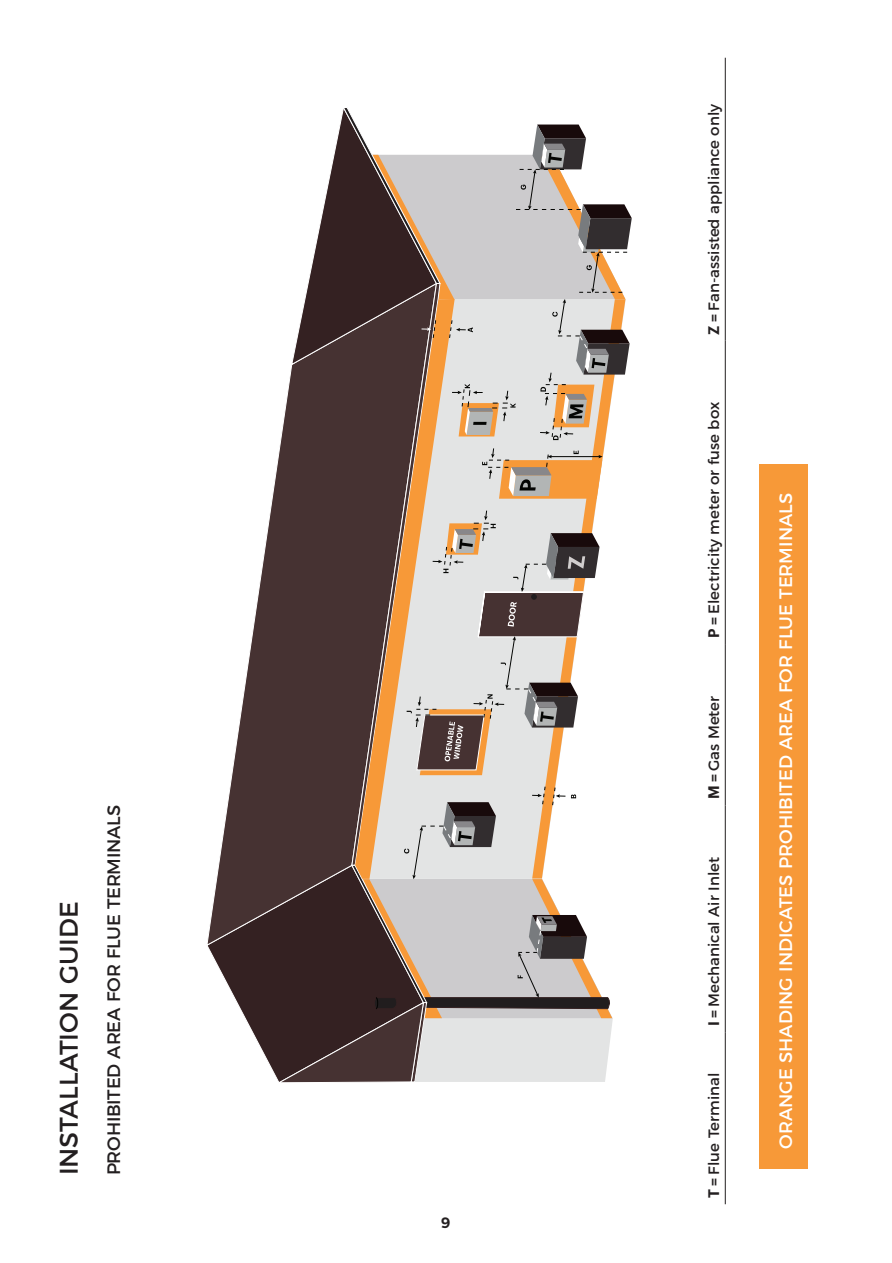
<style>
.page{position:relative;width:892px;height:1263px;background:#fff}
.page>*{position:absolute;margin:0;border:0;box-sizing:border-box;transform-origin:0 0}
.t1{font:25.5px "Montserrat";color:#231f20}
.t2{font:18px "Montserrat";color:#fff}
.t3{font:18px "Montserrat";letter-spacing:-.015em;color:#231f20}
.t4{font:15px "Montserrat";color:#231f20}
.t5{font:600 15px "Montserrat";color:#231f20}
.s1{font-family:"Graphik";font-weight:600}
</style>
<div class="page">
<svg style="left:207px;top:945px;width:71px;height:136px"></svg>
<div style="left:455px;top:440px;width:77px;height:345px;background:#e3e4e4"></div>
<svg style="left:207px;top:370px;width:144px;height:575px"></svg>
<svg style="left:351px;top:440px;width:4px;height:345px"></svg>
<svg style="left:532px;top:440px;width:74px;height:345px"></svg>
<svg style="left:355px;top:440px;width:100px;height:345px;background:#8e6f5a"></svg>
<svg style="left:482px;top:448px;width:120px;height:50px;background:#dab185"></svg>
<svg style="left:407px;top:510px;width:192px;height:265px;background:#c2b8b0"></svg>
<svg style="left:278px;top:785px;width:335px;height:298px;background:#a19692"></svg>
<svg style="left:291px;top:108px;width:341px;height:332px"></svg>
<hr style="left:725px;top:1031px;width:1px;height:172px;background:#231f20">
<hr style="left:725px;top:805px;width:1px;height:226px;background:#231f20">
<hr style="left:725px;top:644px;width:1px;height:161px;background:#231f20">
<hr style="left:725px;top:340px;width:1px;height:304px;background:#231f20">
<hr style="left:725px;top:58px;width:1px;height:282px;background:#231f20">
<div style="left:759px;top:463px;width:48px;height:705px;background:#f79938"></div>
<h1 class="t1" style="left:48px;top:1175px;width:275px;rotate:-90deg">INSTALLATION GUIDE</h1>
<p class="t3" style="left:99px;top:1175px;width:372px;rotate:-90deg">PROHIBITED AREA FOR FLUE TERMINALS</p>
<p class="t5" style="left:441px;top:1210px;width:11px">9</p>
<p class="t4" style="left:702px;top:334px;width:232px;rotate:-90deg"><span class="s1">Z =</span> Fan-assisted appliance only</p>
<p class="t4" style="left:702px;top:638px;width:237px;rotate:-90deg"><span class="s1">P =</span> Electricity meter or fuse box</p>
<p class="t4" style="left:702px;top:799px;width:105px;rotate:-90deg"><span class="s1">M =</span> Gas Meter</p>
<p class="t4" style="left:702px;top:1025px;width:171px;rotate:-90deg"><span class="s1">I =</span> Mechanical Air Inlet</p>
<p class="t4" style="left:702px;top:1197px;width:127px;rotate:-90deg"><span class="s1">T =</span> Flue Terminal</p>
<p class="t2" style="left:771px;top:1148px;width:657px;rotate:-90deg">ORANGE SHADING INDICATES PROHIBITED AREA FOR FLUE TERMINALS</p>
</div>
